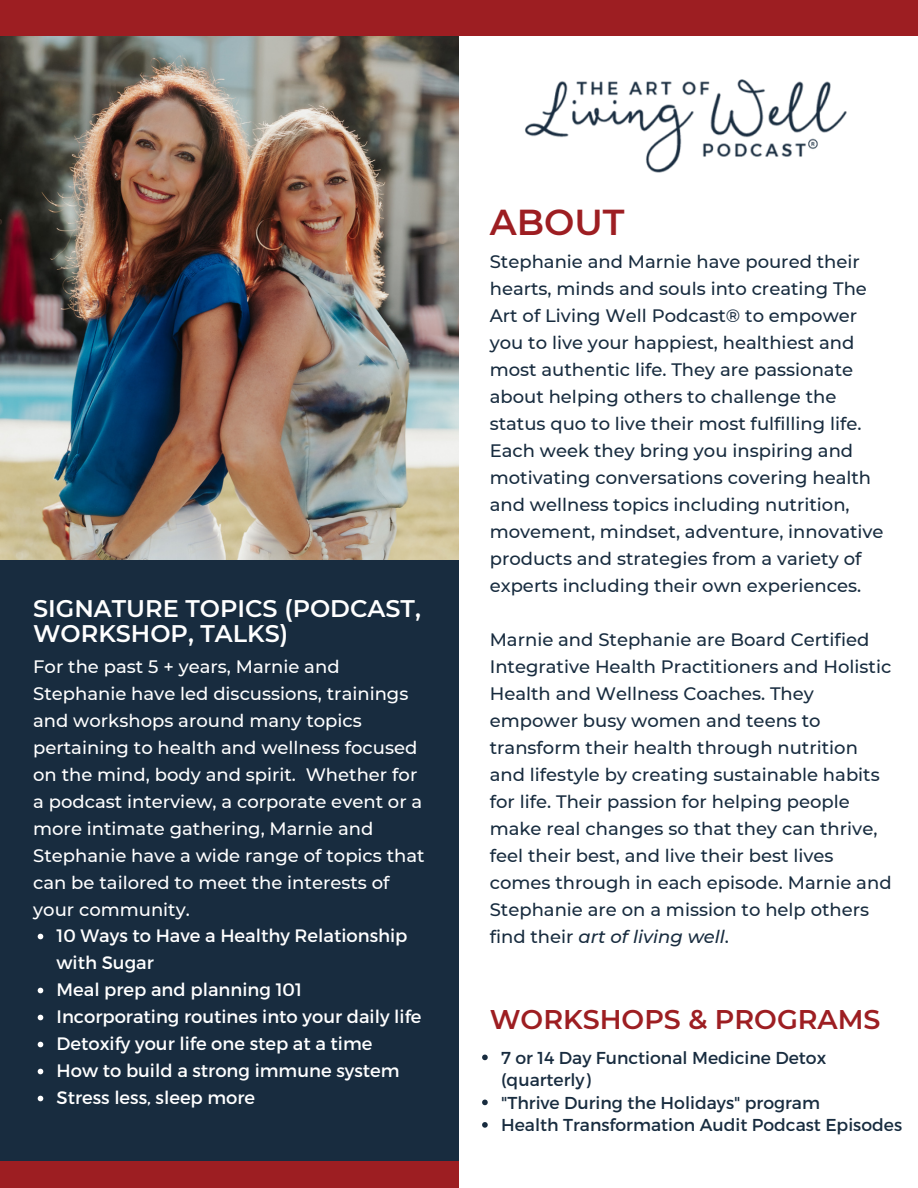
<style>
.page{position:relative;width:918px;height:1188px;background:#fff}
.page>*{position:absolute;margin:0;border:0;box-sizing:border-box;transform-origin:0 0}
.t1{font:600 36px "Montserrat";color:#9d1e22}
.t2{font:600 27px "Montserrat";color:#9d1e22}
.t3{font:600 24px/24.8px "Montserrat";color:#fff}
.t4{font:500 18px/27px "Montserrat";color:#182c3f}
.t5{font:500 18px/27px "Montserrat";color:#fff}
.t6{font:18px/27px "Montserrat";color:#fff}
.t7{font:17.25px/22.5px "Montserrat";color:#182c3f}
.s1{font-style:italic}
</style>
<div class="page">
<img style="left:0;top:36px;width:459px;height:524px">
<div style="left:0;top:0;width:918px;height:36px;background:#9d1e22"></div>
<div style="left:0;top:560px;width:459px;height:628px;background:#182c3f"></div>
<div style="left:0;top:1161px;width:459px;height:27px;background:#9d1e22"></div>
<img style="left:525px;top:79px;width:322px;height:94px">
<svg style="left:38px;top:934px;width:5px;height:5px"></svg>
<svg style="left:38px;top:988px;width:5px;height:5px"></svg>
<svg style="left:38px;top:1015px;width:5px;height:5px"></svg>
<svg style="left:38px;top:1042px;width:5px;height:5px"></svg>
<svg style="left:38px;top:1069px;width:5px;height:5px"></svg>
<svg style="left:38px;top:1096px;width:5px;height:5px"></svg>
<svg style="left:482px;top:1055px;width:6px;height:5px"></svg>
<svg style="left:482px;top:1100px;width:6px;height:5px"></svg>
<svg style="left:482px;top:1122px;width:6px;height:6px"></svg>
<h3 class="t3" style="left:33px;top:596px;width:389px">SIGNATURE TOPICS (PODCAST,<br>WORKSHOP, TALKS)</h3>
<p class="t5" style="left:33px;top:653px;width:393px">For the past 5 + years, Marnie and Stephanie have led discussions, trainings and workshops around many topics pertaining to health and wellness focused on the mind, body and spirit. Whether for a podcast interview, a corporate event or a more intimate gathering, Marnie and Stephanie have a wide range of topics that can be tailored to meet the interests of your community.</p>
<p class="t6" style="left:57px;top:921px;width:366px">10 Ways to Have a Healthy Relationship with Sugar<br>Meal prep and planning 101<br>Incorporating routines into your daily life<br>Detoxify your life one step at a time<br>How to build a strong immune system<br>Stress less, sleep more</p>
<h1 class="t1" style="left:490px;top:200px;width:136px">ABOUT</h1>
<p class="t4" style="left:490px;top:248px;width:395px">Stephanie and Marnie have poured their hearts, minds and souls into creating The Art of Living Well Podcast® to empower you to live your happiest, healthiest and most authentic life. They are passionate about helping others to challenge the status quo to live their most fulfilling life.<br>Each week they bring you inspiring and motivating conversations covering health and wellness topics including nutrition, movement, mindset, adventure, innovative products and strategies from a variety of experts including their own experiences.</p>
<p class="t4" style="left:490px;top:626px;width:403px">Marnie and Stephanie are Board Certified Integrative Health Practitioners and Holistic Health and Wellness Coaches. They empower busy women and teens to transform their health through nutrition and lifestyle by creating sustainable habits for life. Their passion for helping people make real changes so that they can thrive, feel their best, and live their best lives comes through in each episode. Marnie and Stephanie are on a mission to help others find their <span class="s1">art of living well</span>.</p>
<h2 class="t2" style="left:490px;top:1003px;width:392px">WORKSHOPS &amp; PROGRAMS</h2>
<p class="t7" style="left:501px;top:1045px;width:403px">7 or 14 Day Functional Medicine Detox (quarterly)<br>"Thrive During the Holidays" program<br>Health Transformation Audit Podcast Episodes</p>
</div>
